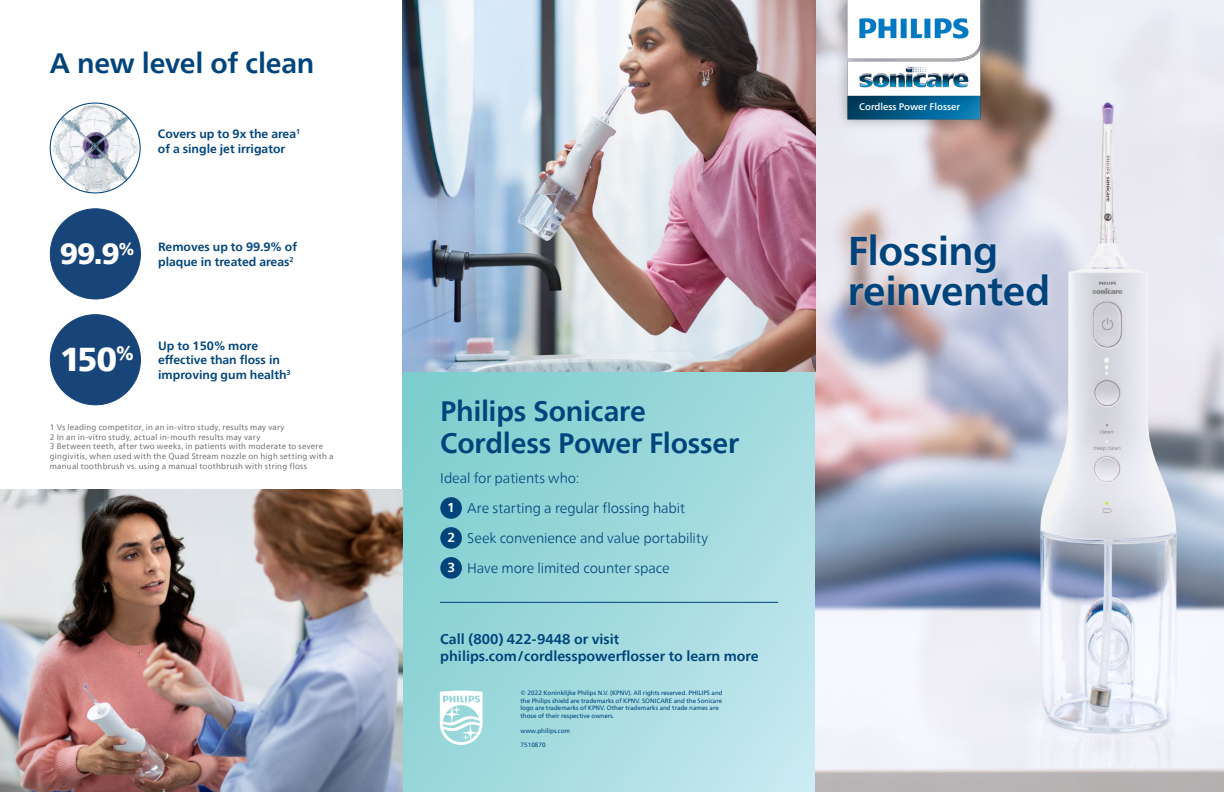
<style>
.page{position:relative;width:1224px;height:792px;background:#fff}
.page>*{position:absolute;margin:0;border:0;box-sizing:border-box;transform-origin:0 0}
.t1{font:700 40px/40px "Neue Frutiger World";letter-spacing:-.01em;color:#00447c}
.t2{font:900 33px "Neue Frutiger World";color:#fff}
.t3{font:900 29px "Neue Frutiger World";color:#fff}
.t4{font:700 28px/32px "Neue Frutiger World";letter-spacing:-.01em;color:#00447c}
.t5{font:900 19.2px "Neue Frutiger World";color:#fff}
.t6{font:300 14px/30px "Neue Frutiger World";letter-spacing:-.01em;color:#00447c}
.t7{font:700 14px/16.8px "Neue Frutiger World";color:#00447c}
.t8{font:700 12px/14.4px "Neue Frutiger World";color:#00447c}
.t9{font:500 9.5px "Neue Frutiger World";color:#fff}
.t10{font:8px/9.6px "Neue Frutiger World";letter-spacing:.03em;color:#636466}
.t11{font:700 7px "Neue Frutiger World";color:#00447c}
.t12{font:6.2px/7.4px "Neue Frutiger World";color:#00447c}
.s1{font-weight:700;font-size:13px;color:#fff}
</style>
<div class="page">
<svg style="left:402px;top:372px;width:413px;height:420px;background:#9fd9dc"></svg>
<img style="left:815px;top:0;width:409px;height:792px">
<img style="left:402px;top:0;width:413px;height:372px">
<svg style="left:440px;top:691px;width:43px;height:54px"></svg>
<img style="left:825px;top:0;width:175px;height:161px">
<div style="left:842px;top:226px;width:214px;height:87px;background:#fff;opacity:.47"></div>
<div style="left:440px;top:497px;width:22px;height:22px;background:#00447c;border-radius:50%"></div>
<div style="left:440px;top:527px;width:22px;height:22px;background:#00447c;border-radius:50%"></div>
<div style="left:440px;top:557px;width:22px;height:22px;background:#00447c;border-radius:50%"></div>
<hr style="left:440px;top:602px;width:338px;height:1px;background:#00447c">
<img style="left:50px;top:103px;width:90px;height:90px;border-radius:45px">
<div style="left:50px;top:209px;width:90px;height:90px;background:#17457a;border-radius:50%"></div>
<div style="left:50px;top:315px;width:90px;height:90px;background:#17457a;border-radius:50%"></div>
<img style="left:0;top:490px;width:402px;height:302px">
<h3 class="t4" style="left:50px;top:47px;width:266px">A new level of clean</h3>
<h3 class="t8" style="left:158px;top:127px;width:144px">Covers up to 9x the area<sup>1 </sup>of a single jet irrigator</h3>
<h3 class="t3" style="left:60px;top:237px;width:76px">99.9<sup>%</sup></h3>
<h3 class="t8" style="left:158px;top:240px;width:140px">Removes up to 99.9% of plaque in treated areas</h3>
<p class="t11" style="left:289px;top:253px;width:6px">2</p>
<h3 class="t5" style="left:116px;top:342px;width:20px">%</h3>
<h2 class="t2" style="left:60px;top:340px;width:58px">150</h2>
<h3 class="t8" style="left:158px;top:338px;width:130px">Up to 150% more effective than floss in improving gum health</h3>
<p class="t11" style="left:287px;top:366px;width:6px">3</p>
<p class="t10" style="left:50px;top:423px;width:285px">1 Vs leading competitor, in an in-vitro study, results may vary<br>2 In an in-vitro study, actual in-mouth results may vary<br>3 Between teeth, after two weeks, in patients with moderate to severe gingivitis, when used with the Quad Stream nozzle on high setting with a manual toothbrush vs. using a manual toothbrush with string floss</p>
<h3 class="t4" style="left:440px;top:395px;width:300px">Philips Sonicare<br>Cordless Power Flosser</h3>
<h3 class="t6" style="left:447px;top:463px;width:263px;text-indent:-7px">Ideal for patients who:<br><span class="s1">1</span>• Are starting a regular flossing habit<br><span class="s1">2</span>• Seek convenience and value portability <span class="s1">3</span>• Have more limited counter space</h3>
<h3 class="t7" style="left:440px;top:630px;width:320px">Call (800) 422-9448 or visit philips.com/cordlesspowerflosser to learn more</h3>
<p class="t12" style="left:521px;top:690px;width:204px">© 2022 Koninklijke Philips N.V. (KPNV). All rights reserved. PHILIPS and the Philips shield are trademarks of KPNV. SONICARE and the Sonicare logo are trademarks of KPNV. Other trademarks and trade names are those of their respective owners.</p>
<p class="t12" style="left:521px;top:727px;width:51px">www.philips.com</p>
<p class="t12" style="left:521px;top:742px;width:27px">7510870</p>
<p class="t9" style="left:859px;top:99px;width:102px">Cordless Power Flosser</p>
<h1 class="t1" style="left:848px;top:230px;width:204px">Flossing reinvented</h1>
</div>
